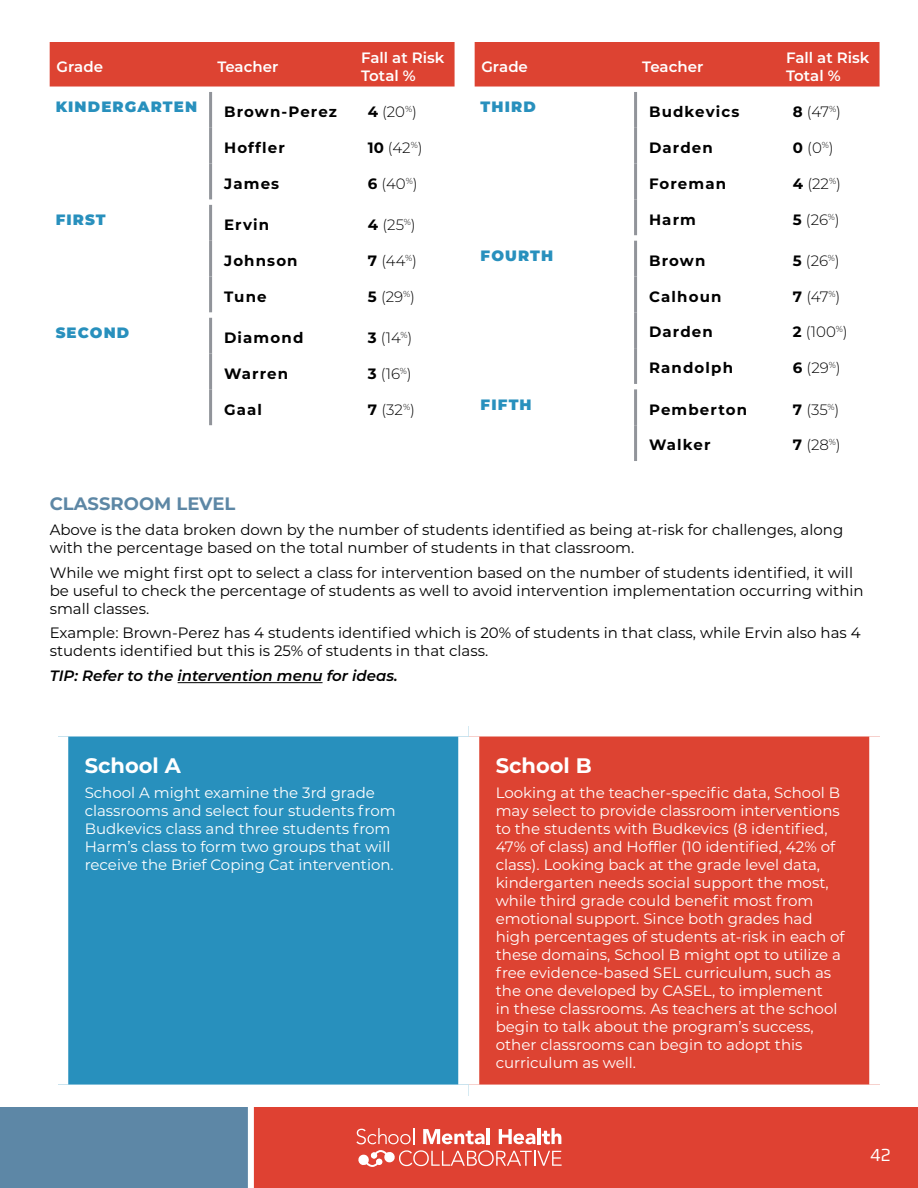
<style>
.page{position:relative;width:918px;height:1188px;background:#fff}
.page>*{position:absolute;margin:0;border:0;box-sizing:border-box;transform-origin:0 0}
.t1{font:700 21px "Montserrat";color:#fff}
.t2{font:700 18px "Montserrat";color:#5d87a5}
.t3{font:18px "Obvia";color:#fff}
.t4{font:15px/18px "Montserrat";color:#fff}
.t5{font:15px/18px "Montserrat";color:#000}
.t6{font:700 15px "Montserrat";letter-spacing:.075em;color:#000}
.t7{font:300 15px "Montserrat";color:#000}
.t8{font:600 15px/18px "Montserrat";color:#fff}
.t9{font:italic 600 15px "Montserrat";color:#000}
.t10{font:900 15px "Montserrat";letter-spacing:.075em;color:#2890bd}
.s1{font-weight:700}
</style>
<div class="page">
<hr style="left:178px;top:682px;width:145px;height:1px;background:#000">
<div style="left:58px;top:726px;width:411px;height:369px;background:#2890bd"></div>
<div style="left:469px;top:726px;width:411px;height:369px;background:#dd4332"></div>
<div style="left:47px;top:716px;width:422px;height:20px;background:#fff"></div>
<div style="left:47px;top:736px;width:21px;height:349px;background:#fff"></div>
<div style="left:469px;top:716px;width:421px;height:20px;background:#fff"></div>
<div style="left:458px;top:736px;width:21px;height:349px;background:#fff"></div>
<div style="left:869px;top:736px;width:21px;height:349px;background:#fff"></div>
<div style="left:47px;top:1085px;width:422px;height:21px;background:#fff"></div>
<div style="left:469px;top:1085px;width:421px;height:21px;background:#fff"></div>
<div style="left:0;top:1107px;width:918px;height:81px;background:#df4132"></div>
<div style="left:0;top:1107px;width:251px;height:81px;background:#5d87a6"></div>
<svg style="left:356px;top:1128px;width:58px;height:16px"></svg>
<svg style="left:423px;top:1129px;width:62px;height:15px"></svg>
<hr style="left:487px;top:1128px;width:3px;height:16px;background:#fff">
<svg style="left:499px;top:1129px;width:36px;height:15px"></svg>
<hr style="left:537px;top:1128px;width:4px;height:16px;background:#fff">
<svg style="left:542px;top:1128px;width:19px;height:16px"></svg>
<svg style="left:358px;top:1150px;width:204px;height:17px"></svg>
<div style="left:248px;top:1107px;width:6px;height:81px;background:#fff"></div>
<div style="left:50px;top:42px;width:405px;height:45px;background:#dd4332"></div>
<hr style="left:209px;top:92px;width:3px;height:36px;background:#91949a">
<hr style="left:209px;top:128px;width:3px;height:36px;background:#91949a">
<hr style="left:209px;top:164px;width:3px;height:35px;background:#91949a">
<hr style="left:209px;top:205px;width:3px;height:36px;background:#91949a">
<hr style="left:209px;top:241px;width:3px;height:36px;background:#91949a">
<hr style="left:209px;top:277px;width:3px;height:35px;background:#91949a">
<hr style="left:209px;top:318px;width:3px;height:36px;background:#91949a">
<hr style="left:209px;top:354px;width:3px;height:35px;background:#91949a">
<hr style="left:209px;top:389px;width:3px;height:36px;background:#91949a">
<div style="left:475px;top:42px;width:405px;height:45px;background:#dd4332"></div>
<hr style="left:634px;top:92px;width:3px;height:36px;background:#91949a">
<hr style="left:634px;top:128px;width:3px;height:36px;background:#91949a">
<hr style="left:634px;top:164px;width:3px;height:35px;background:#91949a">
<hr style="left:634px;top:199px;width:3px;height:36px;background:#91949a">
<hr style="left:634px;top:241px;width:3px;height:36px;background:#91949a">
<hr style="left:634px;top:277px;width:3px;height:35px;background:#91949a">
<hr style="left:634px;top:312px;width:3px;height:36px;background:#91949a">
<hr style="left:634px;top:348px;width:3px;height:36px;background:#91949a">
<hr style="left:634px;top:389px;width:3px;height:36px;background:#91949a">
<hr style="left:634px;top:425px;width:3px;height:36px;background:#91949a">
<p class="t8" style="left:56px;top:57px;width:48px">Grade</p>
<p class="t8" style="left:217px;top:57px;width:63px">Teacher</p>
<p class="t8" style="left:361px;top:48px;width:85px">Fall at Risk<br>Total %</p>
<p class="t10" style="left:56px;top:96px;width:143px">KINDERGARTEN</p>
<p class="t6" style="left:224px;top:101px;width:115px">Brown-Perez</p>
<p class="t7" style="left:368px;top:102px;width:51px"><span class="s1">4</span> (20<sup>%</sup>)</p>
<p class="t6" style="left:224px;top:137px;width:62px">Hoffler</p>
<p class="t7" style="left:368px;top:137px;width:56px"><span class="s1">10</span> (42<sup>%</sup>)</p>
<p class="t6" style="left:224px;top:173px;width:57px">James</p>
<p class="t7" style="left:368px;top:173px;width:51px"><span class="s1">6</span> (40<sup>%</sup>)</p>
<p class="t10" style="left:56px;top:209px;width:52px">FIRST</p>
<p class="t6" style="left:224px;top:214px;width:47px">Ervin</p>
<p class="t7" style="left:368px;top:215px;width:49px"><span class="s1">4</span> (25<sup>%</sup>)</p>
<p class="t6" style="left:224px;top:250px;width:75px">Johnson</p>
<p class="t7" style="left:368px;top:250px;width:51px"><span class="s1">7</span> (44<sup>%</sup>)</p>
<p class="t6" style="left:224px;top:286px;width:44px">Tune</p>
<p class="t7" style="left:368px;top:286px;width:49px"><span class="s1">5</span> (29<sup>%</sup>)</p>
<p class="t10" style="left:56px;top:322px;width:75px">SECOND</p>
<p class="t6" style="left:224px;top:327px;width:81px">Diamond</p>
<p class="t7" style="left:368px;top:327px;width:46px"><span class="s1">3</span> (14<sup>%</sup>)</p>
<p class="t6" style="left:224px;top:363px;width:66px">Warren</p>
<p class="t7" style="left:368px;top:363px;width:45px"><span class="s1">3</span> (16<sup>%</sup>)</p>
<p class="t6" style="left:224px;top:398px;width:39px">Gaal</p>
<p class="t7" style="left:368px;top:399px;width:49px"><span class="s1">7</span> (32<sup>%</sup>)</p>
<p class="t8" style="left:481px;top:57px;width:48px">Grade</p>
<p class="t8" style="left:642px;top:57px;width:63px">Teacher</p>
<p class="t8" style="left:786px;top:48px;width:85px">Fall at Risk<br>Total %</p>
<p class="t10" style="left:481px;top:96px;width:57px">THIRD</p>
<p class="t6" style="left:649px;top:101px;width:92px">Budkevics</p>
<p class="t7" style="left:793px;top:102px;width:50px"><span class="s1">8</span> (47<sup>%</sup>)</p>
<p class="t6" style="left:649px;top:137px;width:65px">Darden</p>
<p class="t7" style="left:793px;top:137px;width:42px"><span class="s1">0</span> (0<sup>%</sup>)</p>
<p class="t6" style="left:649px;top:173px;width:79px">Foreman</p>
<p class="t7" style="left:793px;top:173px;width:50px"><span class="s1">4</span> (22<sup>%</sup>)</p>
<p class="t6" style="left:649px;top:208px;width:48px">Harm</p>
<p class="t7" style="left:793px;top:209px;width:48px"><span class="s1">5</span> (26<sup>%</sup>)</p>
<p class="t10" style="left:481px;top:245px;width:74px">FOURTH</p>
<p class="t6" style="left:649px;top:250px;width:58px">Brown</p>
<p class="t7" style="left:793px;top:250px;width:48px"><span class="s1">5</span> (26<sup>%</sup>)</p>
<p class="t6" style="left:649px;top:286px;width:74px">Calhoun</p>
<p class="t7" style="left:793px;top:286px;width:49px"><span class="s1">7</span> (47<sup>%</sup>)</p>
<p class="t6" style="left:649px;top:321px;width:65px">Darden</p>
<p class="t7" style="left:793px;top:322px;width:56px"><span class="s1">2</span> (100<sup>%</sup>)</p>
<p class="t6" style="left:649px;top:357px;width:85px">Randolph</p>
<p class="t7" style="left:793px;top:358px;width:49px"><span class="s1">6</span> (29<sup>%</sup>)</p>
<p class="t10" style="left:481px;top:393px;width:53px">FIFTH</p>
<p class="t6" style="left:649px;top:398px;width:99px">Pemberton</p>
<p class="t7" style="left:793px;top:399px;width:48px"><span class="s1">7</span> (35<sup>%</sup>)</p>
<p class="t6" style="left:649px;top:434px;width:63px">Walker</p>
<p class="t7" style="left:793px;top:435px;width:49px"><span class="s1">7</span> (28<sup>%</sup>)</p>
<p class="t2" style="left:50px;top:491px;width:187px">CLASSROOM LEVEL</p>
<p class="t5" style="left:50px;top:520px;width:795px">Above is the data broken down by the number of students identified as being at-risk for challenges, along with the percentage based on the total number of students in that classroom.</p>
<p class="t5" style="left:50px;top:563px;width:816px">While we might first opt to select a class for intervention based on the number of students identified, it will be useful to check the percentage of students as well to avoid intervention implementation occurring within small classes.</p>
<p class="t5" style="left:50px;top:624px;width:813px">Example: Brown-Perez has 4 students identified which is 20% of students in that class, while Ervin also has 4 students identified but this is 25% of students in that class.</p>
<p class="t9" style="left:50px;top:665px;width:350px">TIP: Refer to the intervention menu for ideas.</p>
<h1 class="t1" style="left:85px;top:751px;width:98px">School A</h1>
<p class="t4" style="left:85px;top:783px;width:312px">School A might examine the 3rd grade classrooms and select four students from Budkevics class and three students from Harm’s class to form two groups that will receive the Brief Coping Cat intervention.</p>
<h1 class="t1" style="left:496px;top:751px;width:98px">School B</h1>
<p class="t4" style="left:496px;top:783px;width:350px">Looking at the teacher-specific data, School B may select to provide classroom interventions to the students with Budkevics (8 identified, 47% of class) and Hoffler (10 identified, 42% of class). Looking back at the grade level data, kindergarten needs social support the most, while third grade could benefit most from emotional support. Since both grades had high percentages of students at-risk in each of these domains, School B might opt to utilize a free evidence-based SEL curriculum, such as the one developed by CASEL, to implement<br>in these classrooms. As teachers at the school begin to talk about the program’s success, other classrooms can begin to adopt this curriculum as well.</p>
<p class="t3" style="left:870px;top:1145px;width:22px">42</p>
</div>
